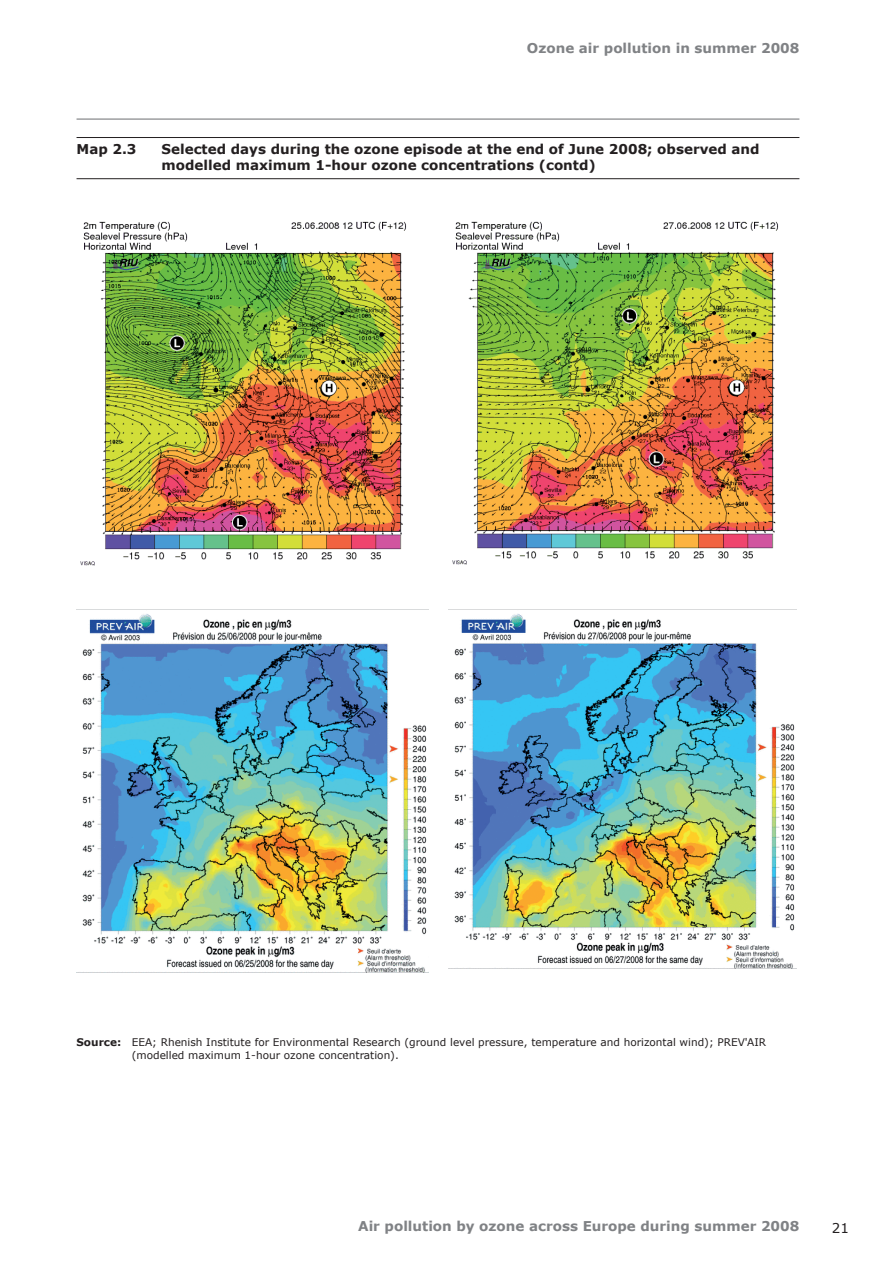
<style>
.page{position:relative;width:893px;height:1263px;background:#fff}
.page>*{position:absolute;margin:0;border:0;box-sizing:border-box;transform-origin:0 0}
.t1{font:700 13.5px/16.5px "Verdana";color:#231f20}
.t2{font:700 13.5px "Verdana";color:#808285}
.t3{font:13.5px "Verdana";color:#231f20}
.t4{font:10.5px/12.8px "Verdana";color:#231f20}
.s1{font-weight:700}
</style>
<div class="page">
<hr style="left:77px;top:119px;width:722px;height:1px;background:#6c6d70">
<hr style="left:77px;top:137px;width:722px;height:1px;background:#231f20">
<hr style="left:77px;top:178px;width:722px;height:1px;background:#231f20">
<img style="left:80px;top:221px;width:326px;height:345px">
<img style="left:452px;top:221px;width:326px;height:344px">
<img style="left:77px;top:614px;width:351px;height:359px">
<img style="left:454px;top:613px;width:341px;height:355px">
<p class="t2" style="left:527px;top:40px;width:274px">Ozone air pollution in summer 2008</p>
<p class="t1" style="left:77px;top:140px;width:61px">Map 2.3</p>
<p class="t1" style="left:162px;top:140px;width:599px">Selected days during the ozone episode at the end of June 2008; observed and modelled maximum 1-hour ozone concentrations (contd)</p>
<p class="t4" style="left:132px;top:1035px;width:636px;text-indent:-55px"><span class="s1">Source:</span> EEA; Rhenish Institute for Environmental Research (ground level pressure, temperature and horizontal wind); PREV'AIR (modelled maximum 1-hour ozone concentration).</p>
<p class="t2" style="left:358px;top:1218px;width:443px">Air pollution by ozone across Europe during summer 2008</p>
<p class="t3" style="left:832px;top:1219px;width:19px">21</p>
</div>
